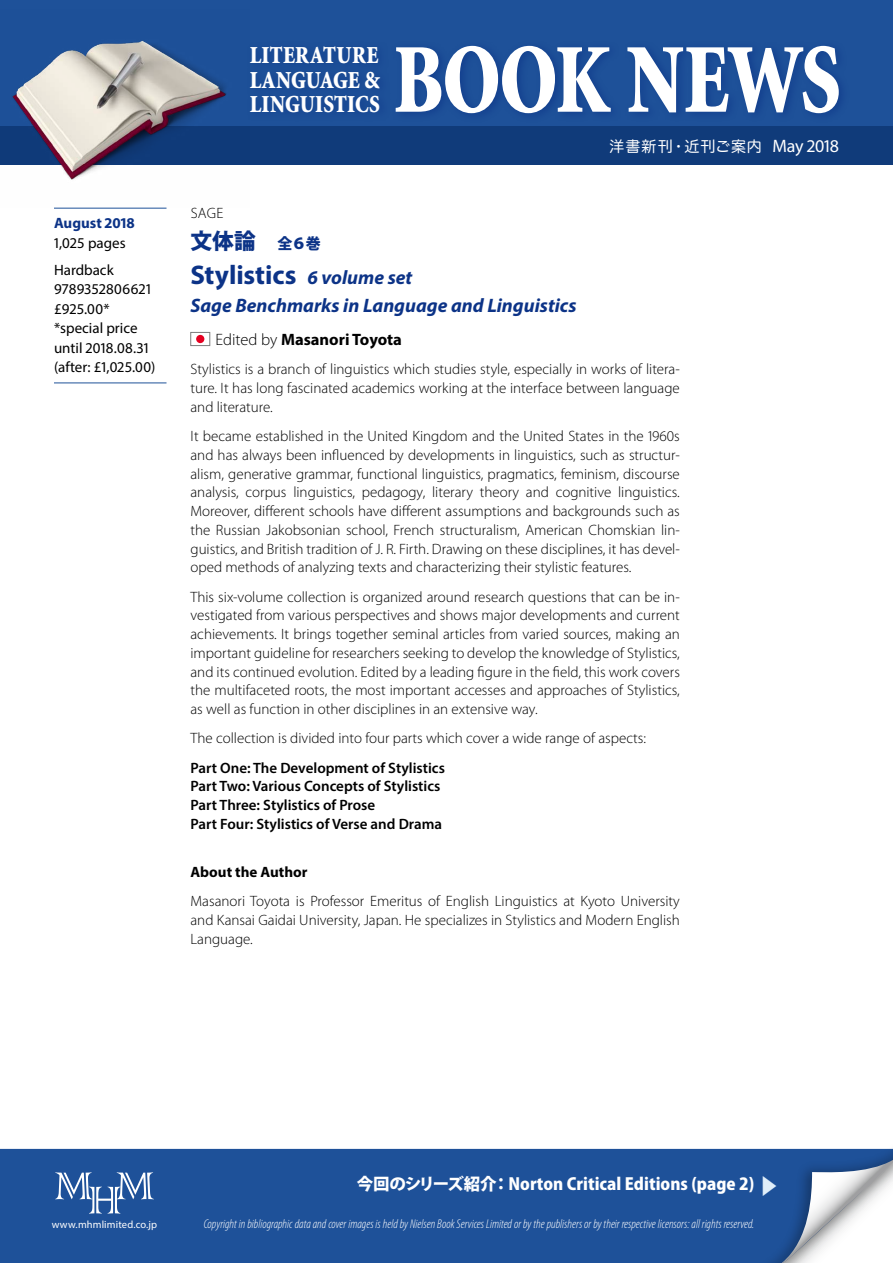
<style>
.page{position:relative;width:893px;height:1263px;background:#fff}
.page>*{position:absolute;margin:0;border:0;box-sizing:border-box;transform-origin:0 0}
.t1{font:900 99px "Minion Std";letter-spacing:-.02em;color:#fff;scale:.8 1}
.t2{font:51.3px "Colonna";color:#fff}
.t3{font:700 27px "Myriad Pro";letter-spacing:-.005em;color:#0c3387}
.t4{font:900 24.45px/24.5px "Minion Std";letter-spacing:.015em;color:#fff;text-align:justify;scale:.86 1}
.t5{font:800 21.75px "Koz Go Pro";color:#0c3387}
.t6{font:italic 700 19.5px "Myriad Pro";color:#0c3387}
.t7{font:800 16.5px "Koz Go Pro";color:#fff}
.t8{font:700 16.5px "Myriad Pro";color:#000}
.t9{font:300 15px/18.8px "Myriad Pro";color:#000;text-align:justify}
.t10{font:600 15px/18.8px "Myriad Pro";color:#000}
.t11{font:15px/19.5px "Myriad Pro";color:#000}
.t12{font:15px "Hira Maru Pro W4";letter-spacing:.06em;color:#fff}
.t13{font:700 15px "Myriad Pro";color:#000}
.t14{font:700 15px "Myriad Pro";color:#0c3387}
.t15{font:italic 300 condensed 12.75px "Myriad Pro";color:#fff}
.t16{font:10.5px "Myriad Pro";letter-spacing:.01em;color:#fff}
.s1{font-family:"Myriad Pro";font-size:18px}
.s2{font-size:15px}
.s3{font-style:italic;font-size:19.5px}
.s4{font-weight:300}
.s5{font-size:21px;color:#e0eef9}
</style>
<div class="page">
<div style="left:0;top:1149px;width:740px;height:114px;background:#1e5199"></div>
<div style="left:0;top:0;width:893px;height:165px;background:#1e5199"></div>
<hr style="left:54px;top:208px;width:112px;height:1px;background:#1e5199">
<hr style="left:54px;top:383px;width:112px;height:1px;background:#1e5199">
<svg style="left:191px;top:332px;width:19px;height:14px"></svg>
<div style="left:196px;top:335px;width:8px;height:8px;background:#e50021;border-radius:50%"></div>
<div style="left:0;top:126px;width:893px;height:39px;background:#103b7a"></div>
<hr style="left:52px;top:1202px;width:38px;height:1px;background:#1e5199">
<hr style="left:119px;top:1202px;width:38px;height:1px;background:#1e5199">
<div style="left:740px;top:1138px;width:153px;height:125px;background:#000;opacity:.3"></div>
<svg style="left:782px;top:1160px;width:111px;height:103px"></svg>
<img style="left:12px;top:40px;width:215px;height:140px">
<div style="left:391px;top:40px;width:459px;height:83px;background:#1a4b95"></div>
<div style="left:247px;top:41px;width:144px;height:81px;background:#1b4c96"></div>
<p class="t14" style="left:54px;top:213px;width:82px">August 2018</p>
<p class="t11" style="left:54px;top:229px;width:73px;line-height:27px">1,025 pages<br>Hardback</p>
<p class="t11" style="left:54px;top:279px;width:103px">9789352806621 £925.00* *special price until 2018.08.31 (after: £1,025.00)</p>
<h3 class="t4" style="left:250px;top:44px;width:153px">LITERATURE LANGUAGE &amp; LINGUISTICS</h3>
<h1 class="t1" style="left:393px;top:30px;width:560px">BOOK NEWS</h1>
<p class="t12" style="left:609px;top:134px;width:231px">洋書新刊・近刊ご案内 <span class="s1">May 2018</span></p>
<p class="t9" style="left:191px;top:204px;width:34px">SAGE</p>
<h3 class="t5" style="left:190px;top:227px;width:132px">文体論　<span class="s2">全６巻</span></h3>
<h3 class="t3" style="left:190px;top:257px;width:223px">Stylistics <span class="s3">6 volume set</span></h3>
<h3 class="t6" style="left:191px;top:293px;width:387px">Sage Benchmarks in Language and Linguistics</h3>
<p class="t8" style="left:215px;top:329px;width:188px"><span class="s4">Edited by</span> Masanori Toyota</p>
<p class="t9" style="left:190px;top:360px;width:491px">Stylistics is a branch of linguistics which studies style, especially in works of litera&shy;ture. It has long fascinated academics working at the interface between language and literature.</p>
<p class="t9" style="left:190px;top:427px;width:491px">It became established in the United Kingdom and the United States in the 1960s and has always been influenced by developments in linguistics, such as structur&shy;alism, generative grammar, functional linguistics, pragmatics, feminism, discourse analysis, corpus linguistics, pedagogy, literary theory and cognitive linguistics.<br>Moreover, different schools have different assumptions and backgrounds such as the Russian Jakobsonian school, French structuralism, American Chomskian lin&shy;guistics, and British tradition of J. R. Firth. Drawing on these disciplines, it has devel&shy;oped methods of analyzing texts and characterizing their stylistic features.</p>
<p class="t9" style="left:190px;top:587px;width:491px">This six-volume collection is organized around research questions that can be in&shy;vestigated from various perspectives and shows major developments and current achievements. It brings together seminal articles from varied sources, making an important guideline for researchers seeking to develop the knowledge of Stylistics, and its continued evolution. Edited by a leading figure in the field, this work covers the multifaceted roots, the most important accesses and approaches of Stylistics, as well as function in other disciplines in an extensive way.</p>
<p class="t9" style="left:190px;top:729px;width:457px">The collection is divided into four parts which cover a wide range of aspects:</p>
<p class="t10" style="left:190px;top:758px;width:256px">Part One: The Development of Stylistics Part Two: Various Concepts of Stylistics Part Three: Stylistics of Prose<br>Part Four: Stylistics of Verse and Drama</p>
<p class="t13" style="left:190px;top:862px;width:118px">About the Author</p>
<p class="t9" style="left:190px;top:892px;width:491px">Masanori Toyota is Professor Emeritus of English Linguistics at Kyoto University and Kansai Gaidai University, Japan. He specializes in Stylistics and Modern English Language.</p>
<h2 class="t2" style="left:54px;top:1152px;width:103px">MHM</h2>
<p class="t16" style="left:52px;top:1218px;width:107px">www.mhmlimited.co.jp</p>
<p class="t7" style="left:357px;top:1173px;width:424px">今回のシリーズ紹介： Norton Critical Editions (page 2) <span class="s5">▶</span></p>
<p class="t15" style="left:204px;top:1217px;width:552px">Copyright in bibliographic data and cover images is held by Nielsen Book Services Limited or by the publishers or by their respective licensors: all rights reserved.</p>
</div>
